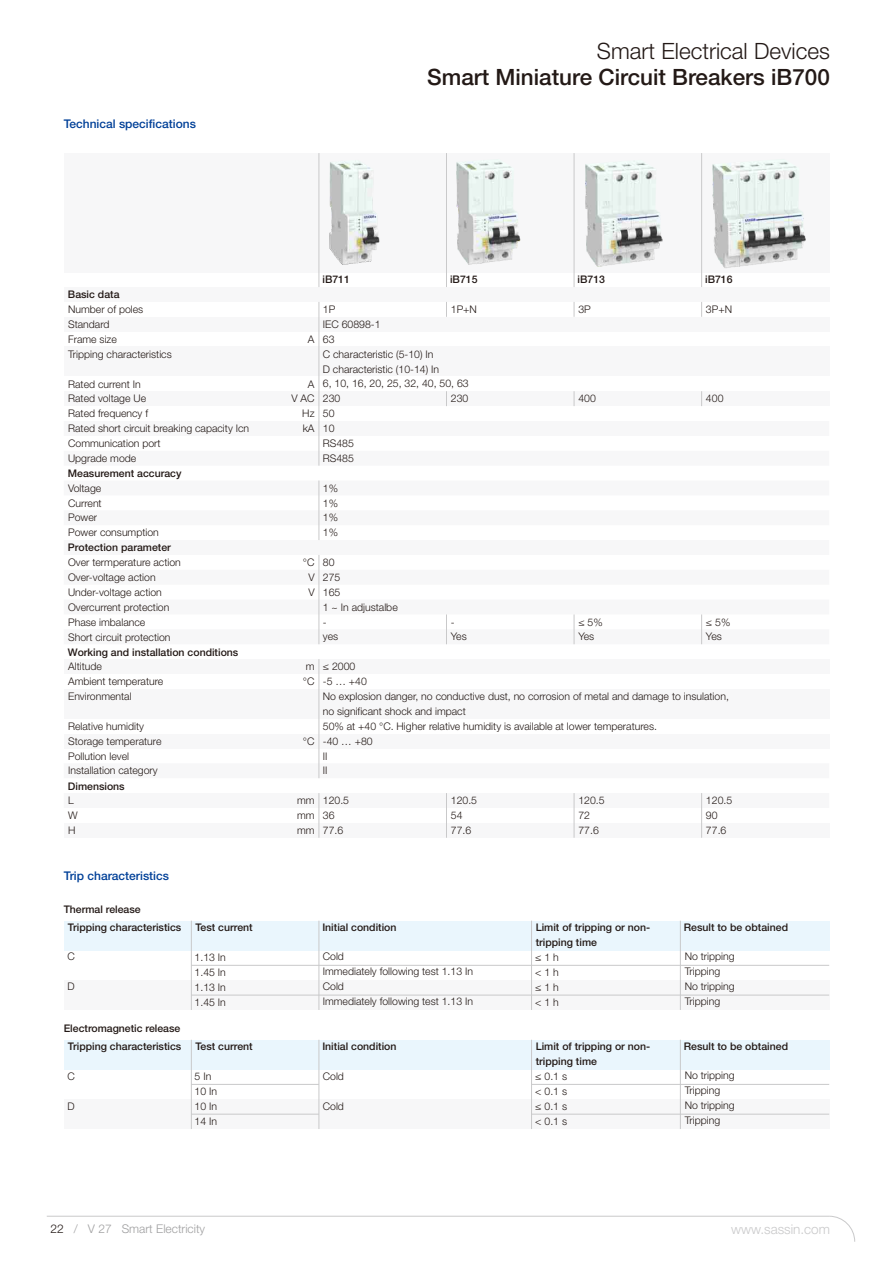
<style>
.page{position:relative;width:893px;height:1263px;background:#fff}
.page>*{position:absolute;margin:0;border:0;box-sizing:border-box;transform-origin:0 0}
.t1{font:500 22.5px "Helvetica Neue LT Pro";color:#231916}
.t2{font:300 22.5px "Helvetica Neue LT Pro";color:#231916}
.t3{font:300 13.5px "Helvetica Neue LT Pro";color:#c9c9ca}
.t4{font:500 12px "Helvetica Neue LT Pro";color:#004098}
.t5{font:300 12px "Helvetica Neue LT Pro";color:#9f9fa0}
.t6{font:300 10.5px/14.9px "Helvetica Neue LT Pro";color:#231916}
.t7{font:500 10.5px/14.9px "Helvetica Neue LT Pro";color:#231916}
.s1{color:#231916}
</style>
<div class="page">
<div style="left:64px;top:287px;width:765px;height:15px;background:#f7f7f8"></div>
<div style="left:64px;top:153px;width:765px;height:119px;background:#f7f7f8"></div>
<div style="left:64px;top:317px;width:765px;height:15px;background:#f7f7f8"></div>
<div style="left:64px;top:347px;width:765px;height:29px;background:#f7f7f8"></div>
<div style="left:64px;top:391px;width:765px;height:15px;background:#f7f7f8"></div>
<div style="left:64px;top:421px;width:765px;height:15px;background:#f7f7f8"></div>
<div style="left:64px;top:451px;width:765px;height:15px;background:#f7f7f8"></div>
<div style="left:64px;top:480px;width:765px;height:15px;background:#f7f7f8"></div>
<div style="left:64px;top:510px;width:765px;height:15px;background:#f7f7f8"></div>
<div style="left:64px;top:540px;width:765px;height:15px;background:#f7f7f8"></div>
<div style="left:64px;top:570px;width:765px;height:15px;background:#f7f7f8"></div>
<div style="left:64px;top:600px;width:765px;height:14px;background:#f7f7f8"></div>
<div style="left:64px;top:629px;width:765px;height:15px;background:#f7f7f8"></div>
<div style="left:64px;top:659px;width:765px;height:15px;background:#f7f7f8"></div>
<div style="left:64px;top:689px;width:765px;height:30px;background:#f7f7f8"></div>
<div style="left:64px;top:733px;width:765px;height:15px;background:#f7f7f8"></div>
<div style="left:64px;top:763px;width:765px;height:15px;background:#f7f7f8"></div>
<div style="left:64px;top:793px;width:765px;height:15px;background:#f7f7f8"></div>
<div style="left:64px;top:823px;width:765px;height:15px;background:#f7f7f8"></div>
<hr style="left:319px;top:302px;width:1px;height:164px;background:#c9c9ca">
<hr style="left:574px;top:153px;width:1px;height:134px;background:#c9c9ca">
<hr style="left:319px;top:480px;width:1px;height:60px;background:#c9c9ca">
<hr style="left:319px;top:555px;width:1px;height:89px;background:#c9c9ca">
<hr style="left:319px;top:659px;width:1px;height:119px;background:#c9c9ca">
<hr style="left:319px;top:793px;width:1px;height:45px;background:#c9c9ca">
<hr style="left:574px;top:793px;width:1px;height:45px;background:#c9c9ca">
<svg style="left:574px;top:391px;width:1px;height:15px"></svg>
<hr style="left:574px;top:614px;width:1px;height:30px;background:#c9c9ca">
<svg style="left:574px;top:302px;width:1px;height:15px"></svg>
<div style="left:64px;top:921px;width:765px;height:29px;background:#eaf6fd"></div>
<div style="left:64px;top:1040px;width:765px;height:29px;background:#eaf6fd"></div>
<div style="left:64px;top:980px;width:765px;height:30px;background:#f7f7f8"></div>
<div style="left:64px;top:1099px;width:765px;height:30px;background:#f7f7f8"></div>
<hr style="left:191px;top:921px;width:1px;height:89px;background:#c9c9ca">
<hr style="left:191px;top:1040px;width:1px;height:89px;background:#c9c9ca">
<hr style="left:319px;top:921px;width:1px;height:89px;background:#c9c9ca">
<hr style="left:319px;top:1040px;width:1px;height:89px;background:#c9c9ca">
<hr style="left:531px;top:921px;width:1px;height:89px;background:#c9c9ca">
<hr style="left:531px;top:1040px;width:1px;height:89px;background:#c9c9ca">
<hr style="left:680px;top:921px;width:1px;height:89px;background:#c9c9ca">
<hr style="left:680px;top:1040px;width:1px;height:89px;background:#c9c9ca">
<hr style="left:191px;top:965px;width:638px;height:1px;background:#c9c9ca">
<hr style="left:191px;top:995px;width:638px;height:1px;background:#c9c9ca">
<hr style="left:531px;top:1084px;width:298px;height:1px;background:#c9c9ca">
<hr style="left:531px;top:1114px;width:298px;height:1px;background:#c9c9ca">
<hr style="left:191px;top:1084px;width:128px;height:1px;background:#c9c9ca">
<hr style="left:191px;top:1114px;width:128px;height:1px;background:#c9c9ca">
<hr style="left:319px;top:153px;width:1px;height:134px;background:#c9c9ca">
<hr style="left:446px;top:153px;width:1px;height:134px;background:#c9c9ca">
<hr style="left:701px;top:153px;width:1px;height:134px;background:#c9c9ca">
<hr style="left:446px;top:793px;width:1px;height:45px;background:#c9c9ca">
<svg style="left:446px;top:391px;width:1px;height:15px"></svg>
<hr style="left:446px;top:614px;width:1px;height:30px;background:#c9c9ca">
<svg style="left:446px;top:302px;width:1px;height:15px"></svg>
<hr style="left:701px;top:793px;width:1px;height:45px;background:#c9c9ca">
<svg style="left:701px;top:391px;width:1px;height:15px"></svg>
<hr style="left:701px;top:614px;width:1px;height:30px;background:#c9c9ca">
<svg style="left:701px;top:302px;width:1px;height:15px"></svg>
<hr style="left:47px;top:1216px;width:782px;height:1px;background:#c9c9ca">
<svg style="left:828px;top:1215px;width:27px;height:27px"></svg>
<img style="left:329px;top:161px;width:51px;height:104px">
<img style="left:585px;top:161px;width:78px;height:106px">
<img style="left:456px;top:161px;width:65px;height:104px">
<img style="left:712px;top:161px;width:94px;height:107px">
<p class="t4" style="left:64px;top:119px;width:134px">Technical specifications</p>
<h1 class="t2" style="left:597px;top:43px;width:234px">Smart Electrical Devices</h1>
<h1 class="t1" style="left:427px;top:69px;width:404px">Smart Miniature Circuit Breakers iB700</h1>
<p class="t7" style="left:68px;top:288px;width:53px">Basic data</p>
<p class="t6" style="left:68px;top:303px;width:105px">Number of poles<br>Standard<br>Frame size<br>Tripping characteristics</p>
<p class="t6" style="left:68px;top:378px;width:183px">Rated current In<br>Rated voltage Ue<br>Rated frequency f<br>Rated short circuit breaking capacity Icn<br>Communication port<br>Upgrade mode</p>
<p class="t6" style="left:68px;top:482px;width:92px">Voltage<br>Current<br>Power<br>Power consumption</p>
<p class="t6" style="left:68px;top:556px;width:114px">Over termperature action<br>Over-voltage action<br>Under-voltage action<br>Overcurrent protection<br>Phase imbalance<br>Short circuit protection</p>
<p class="t6" style="left:68px;top:661px;width:97px">Altitude<br>Ambient temperature<br>Environmental</p>
<p class="t6" style="left:68px;top:720px;width:95px">Relative humidity<br>Storage temperature<br>Pollution level<br>Installation category</p>
<p class="t6" style="left:68px;top:794px;width:11px">L<br>W<br>H</p>
<p class="t7" style="left:68px;top:467px;width:115px">Measurement accuracy</p>
<p class="t7" style="left:68px;top:541px;width:104px">Protection parameter</p>
<p class="t7" style="left:68px;top:646px;width:172px">Working and installation conditions</p>
<p class="t7" style="left:68px;top:780px;width:58px">Dimensions</p>
<p class="t4" style="left:64px;top:872px;width:107px">Trip characteristics</p>
<p class="t7" style="left:64px;top:903px;width:79px">Thermal release</p>
<p class="t7" style="left:68px;top:921px;width:115px">Tripping characteristics</p>
<p class="t6" style="left:68px;top:951px;width:9px">C</p>
<p class="t6" style="left:68px;top:981px;width:9px">D</p>
<p class="t7" style="left:64px;top:1023px;width:118px">Electromagnetic release</p>
<p class="t7" style="left:68px;top:1040px;width:115px">Tripping characteristics</p>
<p class="t6" style="left:68px;top:1070px;width:9px">C</p>
<p class="t6" style="left:68px;top:1100px;width:9px">D</p>
<p class="t7" style="left:196px;top:921px;width:59px">Test current</p>
<p class="t6" style="left:195px;top:951px;width:33px;text-align:justify">1.13 In 1.45 In 1.13 In 1.45 In</p>
<p class="t7" style="left:196px;top:1040px;width:59px">Test current</p>
<p class="t6" style="left:195px;top:1071px;width:24px">5 In<br>10 In<br>10 In<br>14 In</p>
<p class="t6" style="left:308px;top:333px;width:8px">A</p>
<p class="t6" style="left:291px;top:378px;width:25px;text-align:right">A<br>V AC<br>Hz kA</p>
<p class="t6" style="left:303px;top:556px;width:13px;text-align:center">°C<br>V<br>V</p>
<p class="t6" style="left:303px;top:661px;width:13px">m °C</p>
<p class="t6" style="left:303px;top:735px;width:13px">°C</p>
<p class="t6" style="left:297px;top:794px;width:19px;text-align:justify">mm mm mm</p>
<p class="t7" style="left:450px;top:274px;width:29px">iB715</p>
<p class="t7" style="left:578px;top:274px;width:29px">iB713</p>
<p class="t6" style="left:451px;top:303px;width:28px">1P+N</p>
<p class="t7" style="left:705px;top:274px;width:29px">iB716</p>
<p class="t7" style="left:322px;top:274px;width:29px">iB711</p>
<p class="t6" style="left:323px;top:303px;width:147px">1P<br>IEC 60898-1<br>63<br>C characteristic (5-10) In<br>D characteristic (10-14) In<br>6, 10, 16, 20, 25, 32, 40, 50, 63<br>230<br>50<br>10<br>RS485<br>RS485</p>
<p class="t6" style="left:323px;top:482px;width:17px;text-align:justify">1% 1% 1% 1%</p>
<p class="t6" style="left:323px;top:556px;width:76px">80<br>275<br>165<br>1 ~ In adjustalbe -<br>yes</p>
<p class="t6" style="left:323px;top:660px;width:408px">≤ 2000<br>-5 … +40<br>No explosion danger, no conductive dust, no corrosion of metal and damage to insulation, no significant shock and impact<br>50% at +40 °C. Higher relative humidity is available at lower temperatures.<br>-40 … +80<br>II<br>II</p>
<p class="t6" style="left:323px;top:794px;width:28px">120.5<br>36<br>77.6</p>
<p class="t6" style="left:578px;top:303px;width:14px">3P</p>
<p class="t6" style="left:706px;top:303px;width:28px">3P+N</p>
<p class="t6" style="left:451px;top:393px;width:19px">230</p>
<p class="t6" style="left:578px;top:393px;width:19px">400</p>
<p class="t6" style="left:706px;top:393px;width:19px">400</p>
<p class="t6" style="left:578px;top:616px;width:26px">≤ 5%<br>Yes</p>
<p class="t6" style="left:706px;top:616px;width:26px">≤ 5%<br>Yes</p>
<p class="t6" style="left:451px;top:616px;width:17px">-<br>Yes</p>
<p class="t6" style="left:451px;top:794px;width:28px">120.5<br>54<br>77.6</p>
<p class="t6" style="left:578px;top:794px;width:28px">120.5<br>72<br>77.6</p>
<p class="t6" style="left:706px;top:794px;width:28px">120.5<br>90<br>77.6</p>
<p class="t7" style="left:322px;top:921px;width:76px">Initial condition</p>
<p class="t7" style="left:536px;top:921px;width:116px">Limit of tripping or non&shy;tripping time</p>
<p class="t7" style="left:684px;top:921px;width:106px">Result to be obtained</p>
<p class="t6" style="left:323px;top:951px;width:152px">Cold<br>Immediately following test 1.13 In<br>Cold<br>Immediately following test 1.13 In</p>
<p class="t6" style="left:535px;top:952px;width:25px;text-align:justify">≤ 1 h &lt; 1 h ≤ 1 h &lt; 1 h</p>
<p class="t6" style="left:685px;top:950px;width:51px">No tripping<br>Tripping<br>No tripping<br>Tripping</p>
<p class="t7" style="left:322px;top:1040px;width:76px">Initial condition</p>
<p class="t7" style="left:536px;top:1040px;width:116px">Limit of tripping or non&shy;tripping time</p>
<p class="t7" style="left:684px;top:1040px;width:106px">Result to be obtained</p>
<p class="t6" style="left:323px;top:1070px;width:23px">Cold</p>
<p class="t6" style="left:323px;top:1100px;width:23px">Cold</p>
<p class="t6" style="left:535px;top:1071px;width:33px;text-align:justify">≤ 0.1 s &lt; 0.1 s ≤ 0.1 s &lt; 0.1 s</p>
<p class="t6" style="left:685px;top:1070px;width:51px">No tripping<br>Tripping<br>No tripping<br>Tripping</p>
<p class="t5" style="left:51px;top:1224px;width:156px"><span class="s1">22</span> / V 27 Smart Electricity</p>
<p class="t3" style="left:731px;top:1224px;width:100px">www.sassin.com</p>
</div>
